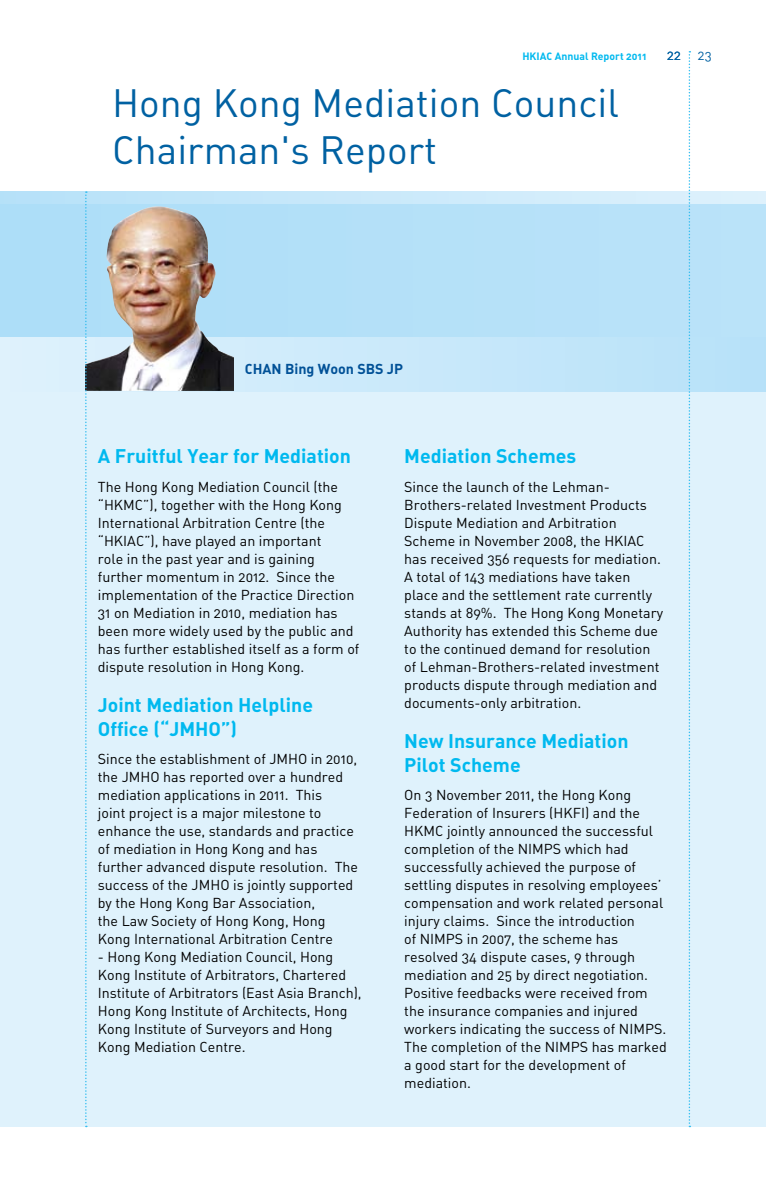
<style>
.page{position:relative;width:766px;height:1191px;background:#fff}
.page>*{position:absolute;margin:0;border:0;box-sizing:border-box;transform-origin:0 0}
.t1{font:39px/46.8px "DIN Regular Alternate";color:#0061a2}
.t2{font:19.5px/23.4px "DIN Bold Alternate";color:#00b9ef}
.t3{font:14.25px/18px "DIN Regular Alternate";color:#000}
.t4{font:14.25px "DIN Bold Alternate";color:#015197}
.t5{font:13.5px "DIN Regular Alternate";color:#0061a2}
.t6{font:10.5px "DIN Bold Alternate";color:#00b9ef}
</style>
<div class="page">
<div style="left:0;top:309px;width:765px;height:818px;background:#dff2fc"></div>
<div style="left:0;top:191px;width:765px;height:98px;background:linear-gradient(to right,#b6e1f9,#def1fc)"></div>
<svg style="left:0;top:336px;width:765px;height:55px"></svg>
<div style="left:0;top:204px;width:765px;height:132px;background:#b5e1f8"></div>
<svg style="left:688px;top:51px;width:2px;height:1076px"></svg>
<img style="left:87px;top:206px;width:146px;height:185px">
<svg style="left:85px;top:191px;width:2px;height:936px"></svg>
<p class="t6" style="left:522px;top:49px;width:126px">HKIAC Annual Report 2011</p>
<p class="t5" style="left:697px;top:47px;width:15px">23</p>
<h1 class="t1" style="left:112px;top:79px;width:508px">Hong Kong Mediation Council<br>Chairman's Report</h1>
<p class="t5" style="left:667px;top:47px;width:15px">22</p>
<p class="t4" style="left:244px;top:359px;width:160px">CHAN Bing Woon SBS JP</p>
<h2 class="t2" style="left:98px;top:444px;width:254px">A Fruitful Year for Mediation</h2>
<p class="t3" style="left:98px;top:477px;width:263px">The Hong Kong Mediation Council (the “HKMC”), together with the Hong Kong International Arbitration Centre (the “HKIAC”), have played an important<br>role in the past year and is gaining further momentum in 2012. Since the implementation of the Practice Direction 31 on Mediation in 2010, mediation has been more widely used by the public and has further established itself as a form of dispute resolution in Hong Kong.</p>
<h2 class="t2" style="left:98px;top:692px;width:217px">Joint Mediation Helpline<br>Office (“JMHO”)</h2>
<p class="t3" style="left:98px;top:749px;width:262px">Since the establishment of JMHO in 2010, the JMHO has reported over a hundred mediation applications in 2011. This<br>joint project is a major milestone to enhance the use, standards and practice of mediation in Hong Kong and has further advanced dispute resolution. The success of the JMHO is jointly supported by the Hong Kong Bar Association,<br>the Law Society of Hong Kong, Hong Kong International Arbitration Centre</p>
<p class="t3" style="left:98px;top:947px;width:265px">- Hong Kong Mediation Council, Hong Kong Institute of Arbitrators, Chartered Institute of Arbitrators (East Asia Branch), Hong Kong Institute of Architects, Hong Kong Institute of Surveyors and Hong Kong Mediation Centre.</p>
<h2 class="t2" style="left:404px;top:444px;width:173px">Mediation Schemes</h2>
<p class="t3" style="left:404px;top:477px;width:260px">Since the launch of the Lehman-Brothers-related Investment Products Dispute Mediation and Arbitration Scheme in November 2008, the HKIAC has received 356 requests for mediation.<br>A total of 143 mediations have taken place and the settlement rate currently stands at 89%. The Hong Kong Monetary Authority has extended this Scheme due to the continued demand for resolution of Lehman-Brothers-related investment products dispute through mediation and documents-only arbitration.</p>
<h2 class="t2" style="left:404px;top:728px;width:226px">New Insurance Mediation<br>Pilot Scheme</h2>
<p class="t3" style="left:404px;top:785px;width:264px">On 3 November 2011, the Hong Kong Federation of Insurers (HKFI) and the HKMC jointly announced the successful completion of the NIMPS which had successfully achieved the purpose of settling disputes in resolving employees’ compensation and work related personal injury claims. Since the introduction<br>of NIMPS in 2007, the scheme has resolved 34 dispute cases, 9 through mediation and 25 by direct negotiation.<br>Positive feedbacks were received from the insurance companies and injured workers indicating the success of NIMPS.<br>The completion of the NIMPS has marked a good start for the development of mediation.</p>
</div>
